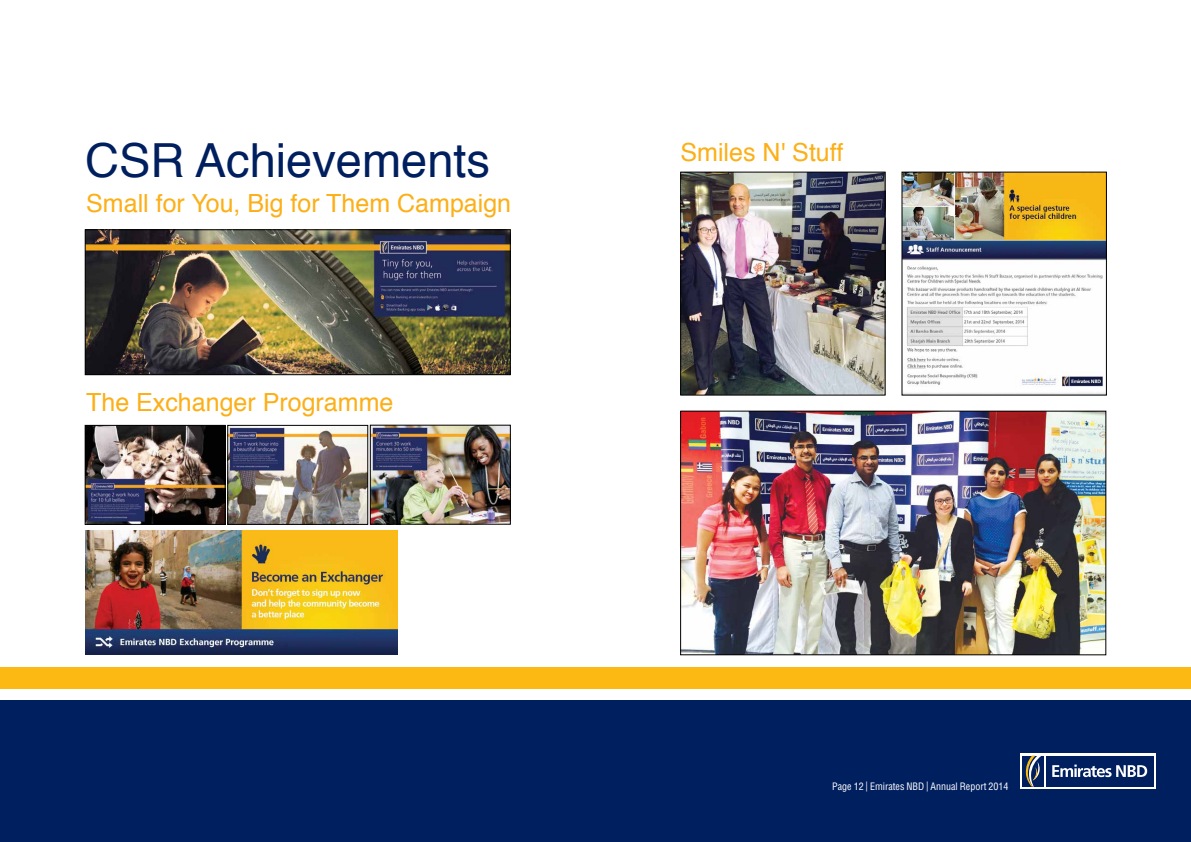
<style>
.page{position:relative;width:1191px;height:842px;background:#fff}
.page>*{position:absolute;margin:0;border:0;box-sizing:border-box;transform-origin:0 0}
.t1{font:47px "Helvetica";color:#001f5f}
.t2{font:25px "Helvetica";color:#fcaf17}
.t3{font:condensed 10px "Helvetica";color:#fff}
</style>
<div class="page">
<div style="left:0;top:700px;width:1191px;height:142px;background:#001f5f"></div>
<div style="left:0;top:667px;width:1191px;height:21px;background:#fdb913"></div>
<div style="left:1020px;top:753px;width:135px;height:36px;background:#fff"></div>
<div style="left:1045px;top:756px;width:108px;height:31px;background:#001f5f"></div>
<svg style="left:1052px;top:764px;width:95px;height:13px"></svg>
<div style="left:1022px;top:756px;width:21px;height:31px;background:#001f5f"></div>
<svg style="left:1025px;top:756px;width:16px;height:31px"></svg>
<img style="left:85px;top:229px;width:425px;height:146px">
<img style="left:85px;top:530px;width:312px;height:125px">
<img style="left:85px;top:425px;width:425px;height:99px">
<img style="left:680px;top:172px;width:205px;height:223px">
<img style="left:901px;top:172px;width:205px;height:223px">
<img style="left:680px;top:411px;width:426px;height:244px">
<h1 class="t1" style="left:85px;top:124px;width:406px">CSR Achievements</h1>
<p class="t2" style="left:86px;top:183px;width:426px">Small for You, Big for Them Campaign</p>
<p class="t2" style="left:86px;top:383px;width:309px">The Exchanger Programme</p>
<p class="t2" style="left:680px;top:132px;width:164px">Smiles N' Stuff</p>
<p class="t3" style="left:832px;top:780px;width:178px">Page 12 | Emirates NBD | Annual Report 2014</p>
</div>
